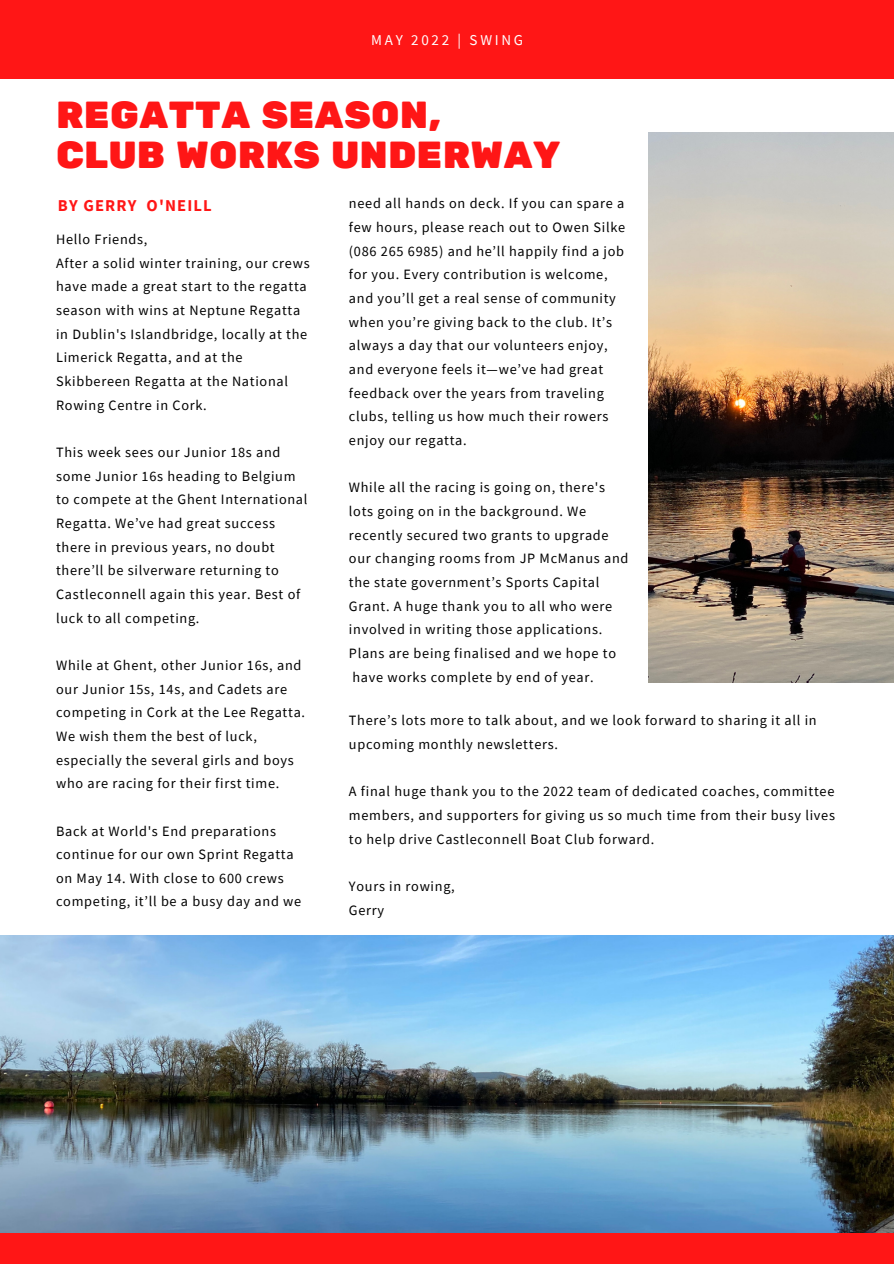
<style>
.page{position:relative;width:894px;height:1264px;background:#fff}
.page>*{position:absolute;margin:0;border:0;box-sizing:border-box;transform-origin:0 0}
.t1{font:37.5px "Rubik One";color:#ff1616}
.t2{font:700 16.5px "Source Sans Pro";letter-spacing:.07em;color:#ff1616}
.t3{font:15px "Source Sans Pro";letter-spacing:.18em;color:#fff}
.t4{font:14.25px/23.7px "Source Sans Pro";letter-spacing:.05em;color:#000}
</style>
<div class="page">
<img style="left:0;top:935px;width:893px;height:298px">
<img style="left:648px;top:132px;width:245px;height:551px">
<div style="left:0;top:0;width:893px;height:78px;background:#ff1616"></div>
<div style="left:0;top:1233px;width:893px;height:30px;background:#ff1616"></div>
<p class="t3" style="left:371px;top:30px;width:153px">MAY 2022 | SWING</p>
<p class="t1" style="left:56px;top:93px;width:386px">REGATTA SEASON,</p>
<p class="t1" style="left:56px;top:133px;width:505px">CLUB WORKS UNDERWAY</p>
<p class="t2" style="left:58px;top:194px;width:155px">BY GERRY O'NEILL</p>
<p class="t4" style="left:56px;top:227px;width:93px">Hello Friends,</p>
<p class="t4" style="left:56px;top:251px;width:255px">After a solid winter training, our crews have made a great start to the regatta season with wins at Neptune Regatta in Dublin's Islandbridge, locally at the Limerick Regatta, and at the Skibbereen Regatta at the National Rowing Centre in Cork.</p>
<p class="t4" style="left:56px;top:440px;width:253px">This week sees our Junior 18s and some Junior 16s heading to Belgium to compete at the Ghent International Regatta. We’ve had great success there in previous years, no doubt there’ll be silverware returning to Castleconnell again this year. Best of luck to all competing.</p>
<p class="t4" style="left:56px;top:653px;width:250px">While at Ghent, other Junior 16s, and our Junior 15s, 14s, and Cadets are competing in Cork at the Lee Regatta.<br>We wish them the best of luck, especially the several girls and boys who are racing for their first time.</p>
<p class="t4" style="left:56px;top:818px;width:246px">Back at World's End preparations continue for our own Sprint Regatta on May 14. With close to 600 crews competing, it’ll be a busy day and we</p>
<p class="t4" style="left:349px;top:191px;width:278px">need all hands on deck. If you can spare a few hours, please reach out to Owen Silke (086 265 6985) and he’ll happily find a job for you. Every contribution is welcome, and you’ll get a real sense of community when you’re giving back to the club. It’s always a day that our volunteers enjoy, and everyone feels it—we’ve had great feedback over the years from traveling clubs, telling us how much their rowers enjoy our regatta.</p>
<p class="t4" style="left:349px;top:475px;width:281px">While all the racing is going on, there's lots going on in the background. We recently secured two grants to upgrade our changing rooms from JP McManus and the state government’s Sports Capital Grant. A huge thank you to all who were involved in writing those applications.<br>Plans are being finalised and we hope to have works complete by end of year.</p>
<p class="t4" style="left:349px;top:708px;width:469px">There’s lots more to talk about, and we look forward to sharing it all in upcoming monthly newsletters.</p>
<p class="t4" style="left:349px;top:779px;width:487px;text-align:justify">A final huge thank you to the 2022 team of dedicated coaches, committee members, and supporters for giving us so much time from their busy lives to help drive Castleconnell Boat Club forward.</p>
<p class="t4" style="left:349px;top:874px;width:107px">Yours in rowing,</p>
<p class="t4" style="left:349px;top:897px;width:37px">Gerry</p>
</div>
